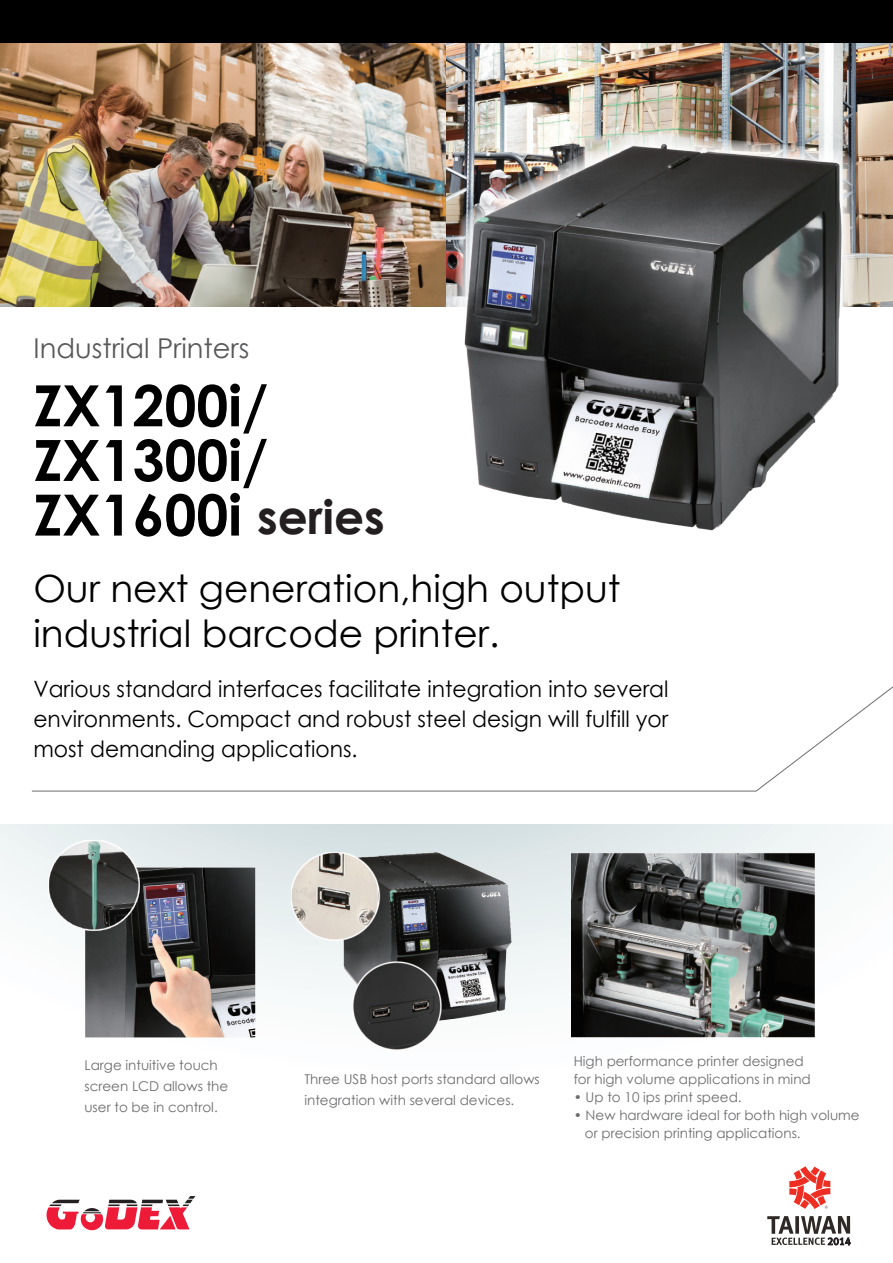
<style>
.page{position:relative;width:893px;height:1263px;background:#fff}
.page>*{position:absolute;margin:0;border:0;box-sizing:border-box;transform-origin:0 0}
.t1{font:700 56.85px/54.6px "Century Gothic";color:#000}
.t2{font:37.5px/45px "Century Gothic";color:#000}
.t3{font:27.3px "Century Gothic";color:#57585a}
.t4{font:22.5px/30px "Century Gothic";color:#000;text-align:justify}
.t5{font:13.5px/21px "Century Gothic";color:#6c6d70}
.s1{font-size:46.95px;color:#231f20}
</style>
<div class="page">
<svg style="left:0;top:825px;width:867px;height:372px"></svg>
<img style="left:34px;top:824px;width:313px;height:289px">
<img style="left:49px;top:840px;width:90px;height:91px">
<img style="left:292px;top:853px;width:219px;height:198px">
<img style="left:571px;top:825px;width:243px;height:243px">
<svg style="left:44px;top:1196px;width:151px;height:34px"></svg>
<svg style="left:31px;top:686px;width:862px;height:106px"></svg>
<svg style="left:789px;top:1166px;width:41px;height:43px"></svg>
<svg style="left:767px;top:1216px;width:84px;height:30px"></svg>
<img style="left:0;top:43px;width:893px;height:263px">
<img style="left:450px;top:130px;width:405px;height:177px">
<img style="left:459px;top:144px;width:387px;height:387px">
<div style="left:0;top:0;width:893px;height:43px;background:#000"></div>
<p class="t3" style="left:34px;top:329px;width:217px">Industrial Printers</p>
<p class="t1" style="left:34px;top:376px;width:353px">ZX1200i/<br>ZX1300i/<br>ZX1600i <span class="s1">series</span></p>
<p class="t2" style="left:33px;top:565px;width:589px">Our next generation,high output industrial barcode printer.</p>
<p class="t4" style="left:33px;top:674px;width:637px">Various standard interfaces facilitate integration into several environments. Compact and robust steel design will fulfill yor most demanding applications.</p>
<p class="t5" style="left:84px;top:1055px;width:145px">Large intuitive touch screen LCD allows the user to be in control.</p>
<p class="t5" style="left:304px;top:1069px;width:237px">Three USB host ports standard allows integration with several devices.</p>
<p class="t5" style="left:574px;top:1052px;width:239px;line-height:18px">High performance printer designed for high volume applications in mind</p>
<p class="t5" style="left:574px;top:1086px;width:169px">• Up to 10 ips print speed.</p>
<p class="t5" style="left:585px;top:1106px;width:276px;line-height:18px;text-indent:-11px">• New hardware ideal for both high volume or precision printing applications.</p>
</div>
